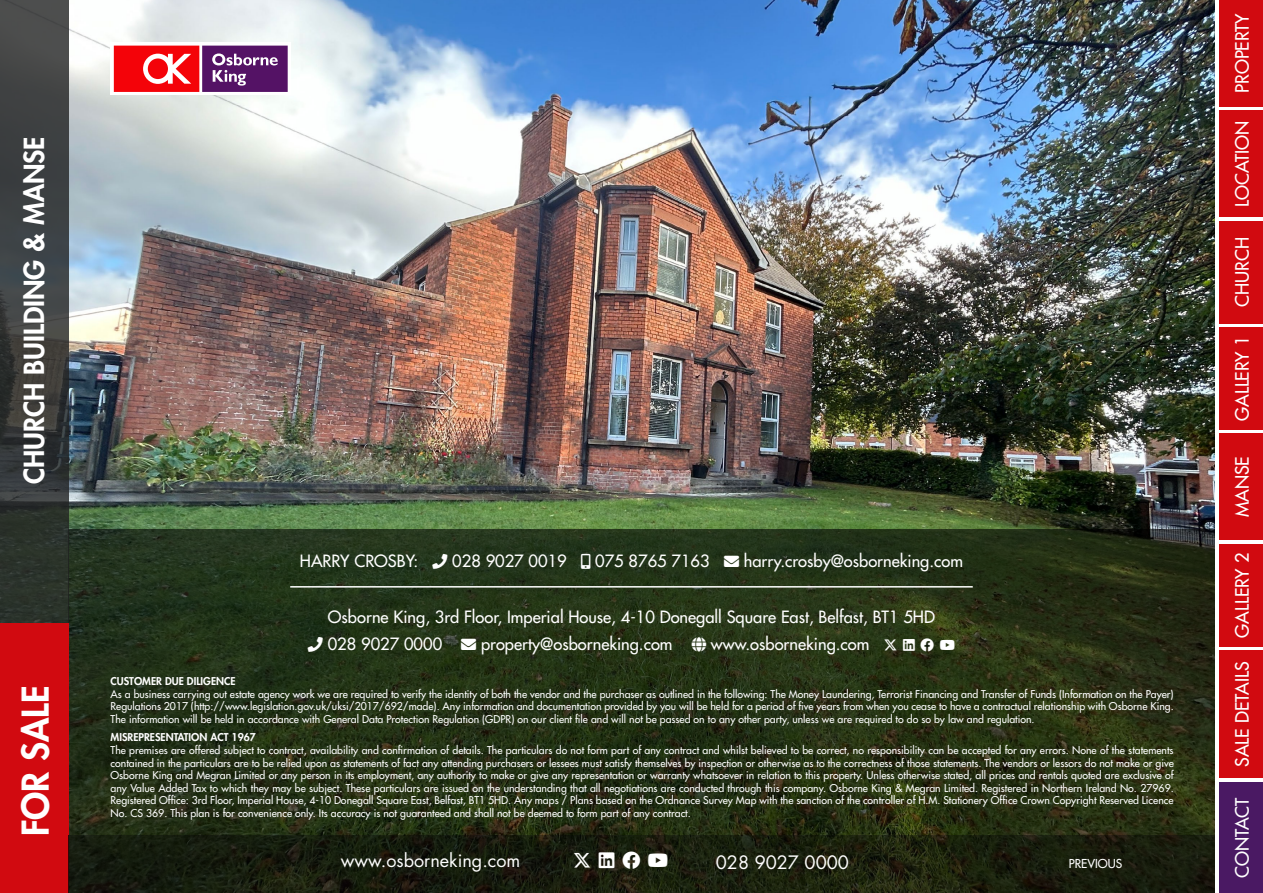
<style>
.page{position:relative;width:1263px;height:893px;background:#fff}
.page>*{position:absolute;margin:0;border:0;box-sizing:border-box;transform-origin:0 0}
.t1{font:800 36px "Futura Std";color:#fff}
.t2{font:800 27px "Futura Std";color:#fff}
.t3{font:500 18px "Futura Std";color:#fff}
.t4{font:18px "Futura Std";color:#fff}
.t5{font:18px "Font Awesome 6 Brands";color:#fff}
.t6{font:500 16.5px "Futura Std";color:#fff}
.t7{font:13.5px "Font Awesome 6 Brands";color:#fff}
.t8{font:500 12px "Futura Std";color:#fff}
.t9{font:500 10.5px/12.6px "Futura Std";color:#fff;text-align:justify}
.t10{font:800 10.5px "Futura Std";color:#fff}
</style>
<div class="page">
<img style="left:68px;top:0;width:1147px;height:529px">
<svg style="left:68px;top:529px;width:1147px;height:306px;background:#253116"></svg>
<hr style="left:290px;top:586px;width:683px;height:2px;background:#fff">
<div style="left:1219px;top:0;width:44px;height:106px;background:#d10a10"></div>
<div style="left:1219px;top:111px;width:44px;height:106px;background:#d10a10"></div>
<div style="left:1219px;top:221px;width:44px;height:102px;background:#d10a10"></div>
<div style="left:1219px;top:651px;width:44px;height:127px;background:#d10a10"></div>
<div style="left:1219px;top:434px;width:44px;height:106px;background:#d10a10"></div>
<svg style="left:0;top:0;width:68px;height:623px;background:#3a3d3c"></svg>
<div style="left:0;top:623px;width:68px;height:270px;background:#d10a10"></div>
<svg style="left:111px;top:43px;width:180px;height:52px"></svg>
<svg style="left:114px;top:46px;width:174px;height:46px;background:#b13157"></svg>
<div style="left:1219px;top:327px;width:44px;height:102px;background:#d10a10"></div>
<div style="left:1219px;top:544px;width:44px;height:102px;background:#d10a10"></div>
<div style="left:1219px;top:782px;width:44px;height:111px;background:#4a1963"></div>
<svg style="left:68px;top:835px;width:1147px;height:58px;background:#191d0e"></svg>
<svg style="left:432px;top:554px;width:16px;height:15px"></svg>
<svg style="left:581px;top:554px;width:9px;height:15px"></svg>
<svg style="left:724px;top:556px;width:15px;height:11px"></svg>
<svg style="left:308px;top:637px;width:6px;height:15px"></svg>
<svg style="left:320px;top:637px;width:3px;height:15px"></svg>
<svg style="left:461px;top:639px;width:15px;height:11px"></svg>
<svg style="left:692px;top:637px;width:14px;height:15px"></svg>
<svg style="left:884px;top:639px;width:13px;height:11px"></svg>
<svg style="left:921px;top:638px;width:13px;height:13px"></svg>
<svg style="left:940px;top:640px;width:14px;height:10px"></svg>
<svg style="left:574px;top:853px;width:16px;height:15px"></svg>
<svg style="left:623px;top:852px;width:17px;height:17px"></svg>
<svg style="left:648px;top:854px;width:19px;height:13px"></svg>
<svg style="left:903px;top:639px;width:12px;height:12px"></svg>
<svg style="left:599px;top:853px;width:16px;height:16px"></svg>
<h2 class="t2" style="left:17px;top:484px;width:350px;rotate:-90deg">CHURCH BUILDING &amp; MANSE</h2>
<h1 class="t1" style="left:13px;top:836px;width:152px;rotate:-90deg">FOR SALE</h1>
<h3 class="t6" style="left:300px;top:551px;width:665px">HARRY CROSBY: □■ 028 9027 0019 □●●▼ 075 8765 7163 ■❖●□ harry.crosby@osborneking.com</h3>
<h3 class="t6" style="left:328px;top:607px;width:608px">Osborne King, 3rd Floor, Imperial House, 4-10 Donegall Square East, Belfast, BT1 5HD</h3>
<h3 class="t6" style="left:308px;top:634px;width:366px">□■ 028 9027 0000 ■❖●□ property@osborneking.com</h3>
<h3 class="t6" style="left:711px;top:634px;width:160px">www.osborneking.com</h3>
<p class="t7" style="left:940px;top:638px;width:17px">□◆▼◆</p>
<p class="t10" style="left:111px;top:675px;width:127px">CUSTOMER DUE DILIGENCE</p>
<p class="t9" style="left:111px;top:688px;width:1064px">As a business carrying out estate agency work we are required to verify the identity of both the vendor and the purchaser as outlined in the following: The Money Laundering, Terrorist Financing and Transfer of Funds (Information on the Payer)<br>Regulations 2017 (http://www.legislation.gov.uk/uksi/2017/692/made). Any information and documentation provided by you will be held for a period of five years from when you cease to have a contractual relationship with Osborne King.<br>The information will be held in accordance with General Data Protection Regulation (GDPR) on our client file and will not be passed on to any other party, unless we are required to do so by law and regulation.</p>
<p class="t10" style="left:111px;top:731px;width:147px">MISREPRESENTATION ACT 1967</p>
<p class="t9" style="left:111px;top:744px;width:1065px">The premises are offered subject to contract, availability and confirmation of details. The particulars do not form part of any contract and whilst believed to be correct, no responsibility can be accepted for any errors. None of the statements contained in the particulars are to be relied upon as statements of fact any attending purchasers or lessees must satisfy themselves by inspection or otherwise as to the correctness of those statements. The vendors or lessors do not make or give Osborne King and Megran Limited or any person in its employment, any authority to make or give any representation or warranty whatsoever in relation to this property. Unless otherwise stated, all prices and rentals quoted are exclusive of any Value Added Tax to which they may be subject. These particulars are issued on the understanding that all negotiations are conducted through this company. Osborne King &amp; Megran Limited. Registered in Northern Ireland No. 27969.<br>Registered Office: 3rd Floor, Imperial House, 4-10 Donegall Square East, Belfast, BT1 5HD. Any maps / Plans based on the Ordnance Survey Map with the sanction of the controller of H.M. Stationery Office Crown Copyright Reserved Licence No. CS 369. This plan is for convenience only. Its accuracy is not guaranteed and shall not be deemed to form part of any contract.</p>
<h3 class="t4" style="left:341px;top:849px;width:181px">www.osborneking.com</h3>
<h3 class="t5" style="left:648px;top:852px;width:22px">□◆▼◆</h3>
<h3 class="t4" style="left:716px;top:851px;width:135px">028 9027 0000</h3>
<p class="t8" style="left:1069px;top:856px;width:55px">PREVIOUS</p>
<h3 class="t3" style="left:1231px;top:93px;width:82px;rotate:-90deg">PROPERTY</h3>
<h3 class="t3" style="left:1231px;top:207px;width:88px;rotate:-90deg">LOCATION</h3>
<h3 class="t3" style="left:1231px;top:307px;width:71px;rotate:-90deg">CHURCH</h3>
<h3 class="t3" style="left:1231px;top:421px;width:87px;rotate:-90deg">GALLERY 1</h3>
<h3 class="t3" style="left:1231px;top:517px;width:63px;rotate:-90deg">MANSE</h3>
<h3 class="t3" style="left:1231px;top:638px;width:87px;rotate:-90deg">GALLERY 2</h3>
<h3 class="t3" style="left:1231px;top:767px;width:107px;rotate:-90deg">SALE DETAILS</h3>
<h3 class="t3" style="left:1231px;top:878px;width:82px;rotate:-90deg">CONTACT</h3>
</div>
